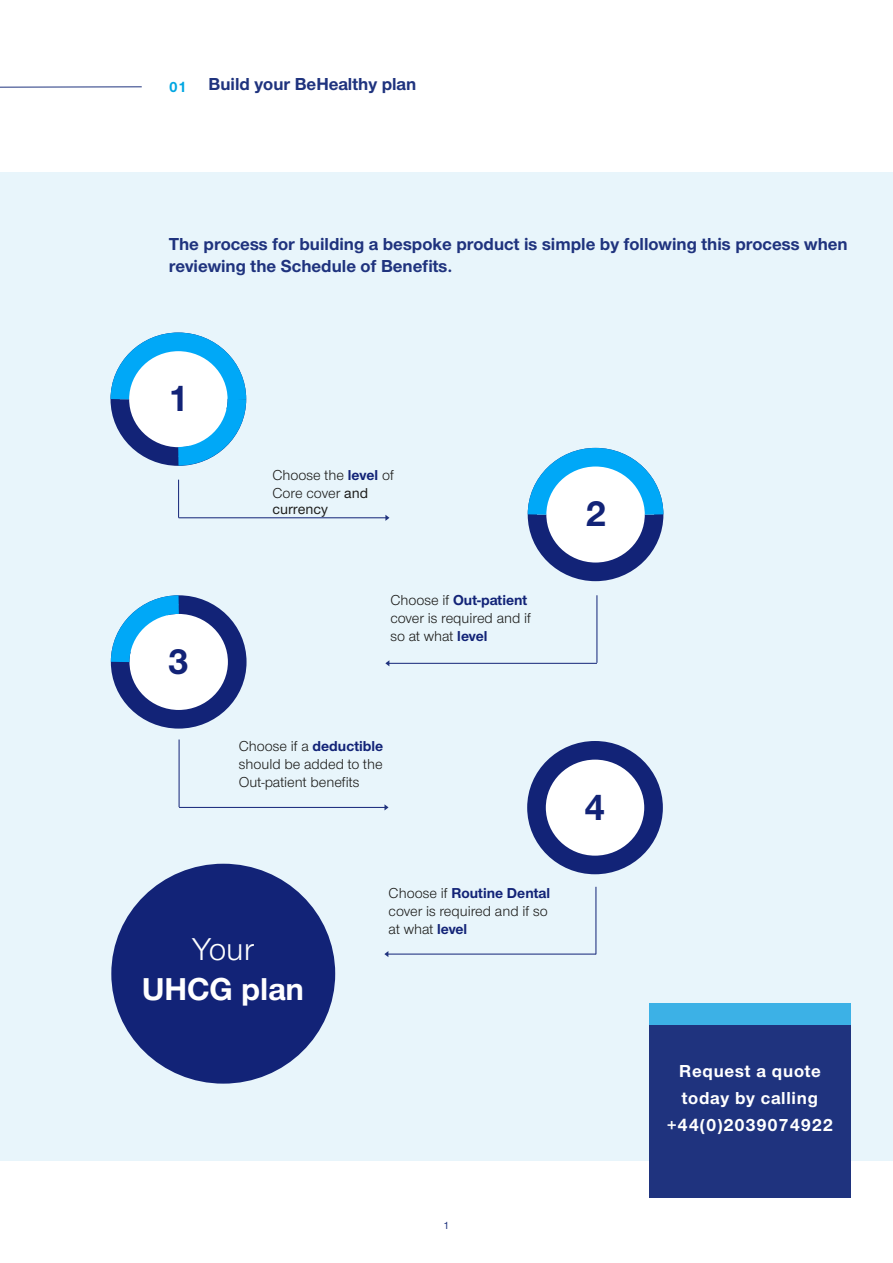
<style>
.page{position:relative;width:893px;height:1263px;background:#fff}
.page>*{position:absolute;margin:0;border:0;box-sizing:border-box;transform-origin:0 0}
.t1{font:700 36.9px "UHC Sans";color:#122377}
.t2{font:700 32.7px/39.3px "UHC Sans";color:#fff;text-align:center}
.t3{font:700 18px/21.6px "UHC Sans";color:#1f337e}
.t4{font:700 18px/27px "UHC Sans";letter-spacing:.04em;color:#fff}
.t5{font:700 15px "UHC Sans";color:#00a6e2}
.t6{font:14.85px/17.9px "UHC Sans";color:#1d1d1b}
.t7{font:10.5px "UHC Sans";color:#1f337e}
.s1{font-weight:700;color:#122377}
.s2{font-weight:400}
</style>
<div class="page">
<div style="left:0;top:172px;width:893px;height:989px;background:#e8f5fb"></div>
<svg style="left:120px;top:605px;width:117px;height:114px;background:#cbcfe1"></svg>
<div style="left:111px;top:595px;width:136px;height:134px;border:19px solid #122377;border-radius:50%"></div>
<svg style="left:110px;top:595px;width:87px;height:85px;background:#aad4ef"></svg>
<svg style="left:537px;top:457px;width:117px;height:115px;background:#c6cade"></svg>
<div style="left:528px;top:448px;width:135px;height:133px;border:19px solid #122377;border-radius:50%"></div>
<svg style="left:527px;top:447px;width:137px;height:86px"></svg>
<svg style="left:536px;top:750px;width:118px;height:115px;background:#dbdeea"></svg>
<div style="left:527px;top:741px;width:136px;height:133px;border:19px solid #122377;border-radius:50%"></div>
<svg style="left:110px;top:332px;width:137px;height:134px"></svg>
<hr style="left:179px;top:517px;width:208px;height:1px;background:#122377">
<hr style="left:178px;top:480px;width:1px;height:38px;background:#122377">
<hr style="left:389px;top:663px;width:208px;height:1px;background:#122377">
<hr style="left:597px;top:595px;width:1px;height:68px;background:#122377">
<hr style="left:179px;top:807px;width:208px;height:1px;background:#122377">
<hr style="left:179px;top:739px;width:1px;height:68px;background:#122377">
<svg style="left:385px;top:515px;width:4px;height:6px"></svg>
<svg style="left:385px;top:660px;width:4px;height:6px"></svg>
<svg style="left:384px;top:804px;width:5px;height:6px"></svg>
<hr style="left:388px;top:954px;width:208px;height:1px;background:#122377">
<hr style="left:596px;top:887px;width:1px;height:67px;background:#122377">
<svg style="left:384px;top:951px;width:4px;height:6px"></svg>
<div style="left:127px;top:879px;width:193px;height:189px;background:#122377;border-radius:50%"></div>
<div style="left:111px;top:864px;width:224px;height:219px;border:31px solid #122377;border-radius:50%"></div>
<svg style="left:0;top:86px;width:142px;height:2px"></svg>
<div style="left:649px;top:1003px;width:202px;height:195px;background:#1f337e"></div>
<div style="left:649px;top:1003px;width:202px;height:22px;background:#3cb1e6"></div>
<p class="t5" style="left:169px;top:77px;width:19px">01</p>
<p class="t3" style="left:208px;top:73px;width:209px">Build your BeHealthy plan</p>
<p class="t3" style="left:169px;top:233px;width:680px">The process for building a bespoke product is simple by following this process when reviewing the Schedule of Benefits.</p>
<p class="t1" style="left:168px;top:374px;width:23px">1</p>
<p class="t1" style="left:168px;top:637px;width:23px">3</p>
<p class="t6" style="left:272px;top:466px;width:123px">Choose the <span class="s1">level</span> of<br>Core cover and</p>
<p class="t6" style="left:272px;top:499px;width:57px">currency</p>
<p class="t6" style="left:390px;top:591px;width:142px">Choose if <span class="s1">Out-patient </span>cover is required and if so at what <span class="s1">level</span></p>
<p class="t6" style="left:239px;top:737px;width:146px;text-align:justify">Choose if a <span class="s1">deductible </span>should be added to the Out-patient benefits</p>
<p class="t6" style="left:389px;top:884px;width:163px">Choose if <span class="s1">Routine Dental </span>cover is required and if so at what <span class="s1">level</span></p>
<p class="t2" style="left:142px;top:929px;width:163px"><span class="s2">Your<br></span>UHCG plan</p>
<p class="t1" style="left:586px;top:488px;width:23px">2</p>
<p class="t1" style="left:584px;top:782px;width:23px">4</p>
<p class="t7" style="left:443px;top:1219px;width:7px">1</p>
<p class="t4" style="left:679px;top:1057px;width:143px">Request a quote today by calling</p>
<p class="t4" style="left:667px;top:1111px;width:168px">+44(0)2039074922</p>
</div>
